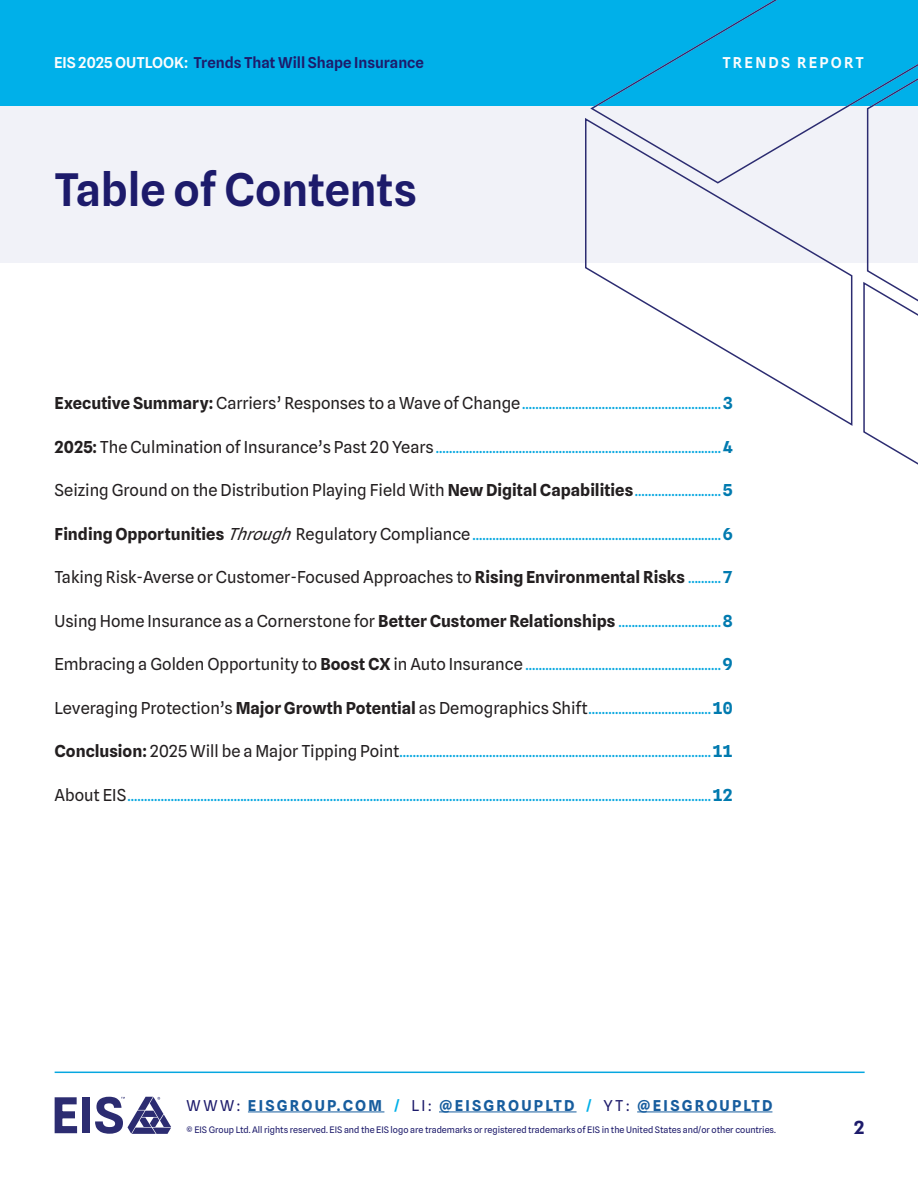
<style>
.page{position:relative;width:918px;height:1188px;background:#fff}
.page>*{position:absolute;margin:0;border:0;box-sizing:border-box;transform-origin:0 0}
.Section_Title{font:600 45px "Spline Sans";color:#1d1b6b}
.t1{font:700 18px "Spline Sans Mono";color:#1d1b6b}
.t2{font:16.5px "Spline Sans";color:#06a7e0}
.t3{font:16.5px "Spline Sans";letter-spacing:-.005em;color:#231f20}
.t4{font:700 15px "Spline Sans";letter-spacing:.15em;color:#175d9e}
.t5{font:600 15px "Spline Sans";color:#1d1b6b}
.t6{font:600 15px "Spline Sans";letter-spacing:.15em;color:#fbfcfd}
.t7{font:9px "Spline Sans";color:#1d1b6b}
.s1{color:#fbfcfd}
.s2{font-weight:700;color:#231f20}
.s3{color:#231f20}
.s4{font-family:"Spline Sans Mono";font-weight:700;color:#007aaf}
.s5{font-weight:700}
.s6{color:#06a7e0}
.s7{font-style:italic;color:#231f20}
.s8{font-weight:400;color:#1d1b6b}
.s9{font-weight:600;color:#00b0e9}
</style>
<div class="page">
<hr style="left:55px;top:1072px;width:810px;height:1px;background:#06a7e0">
<svg style="left:55px;top:1097px;width:22px;height:36px"></svg>
<div style="left:82px;top:1097px;width:8px;height:36px;background:#2c2c71"></div>
<svg style="left:95px;top:1097px;width:76px;height:37px"></svg>
<hr style="left:248px;top:1112px;width:136px;height:1px;background:#175d9e">
<hr style="left:439px;top:1112px;width:138px;height:1px;background:#175d9e">
<hr style="left:637px;top:1112px;width:135px;height:1px;background:#175d9e">
<div style="left:0;top:0;width:918px;height:106px;background:#00b0e9"></div>
<div style="left:0;top:106px;width:918px;height:157px;background:#f1f2f8"></div>
<svg style="left:585px;top:0;width:333px;height:465px"></svg>
<p class="t5" style="left:54px;top:54px;width:371px"><span class="s1">EIS 2025 OUTLOOK:</span> Trends That Will Shape Insurance</p>
<p class="t6" style="left:722px;top:54px;width:143px">TRENDS REPORT</p>
<p class="Section_Title" style="left:54px;top:162px;width:364px">Table of Contents</p>
<p class="t2" style="left:55px;top:393px;width:680px"><span class="s2">Executive Summary:</span> <span class="s3">Carriers’ Responses to a Wave of Change</span>............................................................<span class="s4">3</span></p>
<p class="t2" style="left:55px;top:436px;width:680px"><span class="s2">2025:</span> <span class="s3">The Culmination of Insurance’s Past 20 Years</span> ......................................................................................<span class="s4">4</span></p>
<p class="t3" style="left:55px;top:480px;width:680px">Seizing Ground on the Distribution Playing Field With <span class="s5">New Digital Capabilities</span><span class="s6">..........................</span><span class="s4">5</span></p>
<p class="t2" style="left:55px;top:523px;width:680px"><span class="s2">Finding Opportunities</span> <span class="s7">Through</span><span class="s3">Regulatory Compliance</span>...........................................................................<span class="s4">6</span></p>
<p class="t3" style="left:55px;top:567px;width:680px">Taking Risk-Averse or Customer-Focused Approaches to <span class="s5">Rising Environmental Risks</span> <span class="s6">..........</span><span class="s4">7</span></p>
<p class="t3" style="left:55px;top:610px;width:680px">Using Home Insurance as a Cornerstone for <span class="s5">Better Customer Relationships</span> <span class="s6">...............................</span><span class="s4">8</span></p>
<p class="t2" style="left:55px;top:654px;width:680px"><span class="s3">Embracing a Golden Opportunity to</span> <span class="s2">Boost CX</span> <span class="s3">in Auto Insurance</span> ...........................................................<span class="s4">9</span></p>
<p class="t3" style="left:55px;top:697px;width:680px">Leveraging Protection’s <span class="s5">Major Growth Potential</span> as Demographics Shift<span class="s6">.....................................</span><span class="s4">10</span></p>
<p class="t2" style="left:55px;top:741px;width:680px"><span class="s2">Conclusion:</span> <span class="s3">2025 Will be a Major Tipping Point</span>..............................................................................................<span class="s4">11</span></p>
<p class="t2" style="left:55px;top:784px;width:680px"><span class="s3">About EIS</span>................................................................................................................................................................................<span class="s4">12</span></p>
<p class="t4" style="left:187px;top:1096px;width:587px"><span class="s8">WWW:</span> EISGROUP.COM <span class="s9">/</span> <span class="s8">LI:</span> @EISGROUPLTD <span class="s9">/</span> <span class="s8">YT:</span> @EISGROUPLTD</p>
<p class="t7" style="left:187px;top:1124px;width:591px">© EIS Group Ltd. All rights reserved. EIS and the EIS logo are trademarks or registered trademarks of EIS in the United States and/or other countries.</p>
<p class="t1" style="left:854px;top:1116px;width:12px">2</p>
</div>
